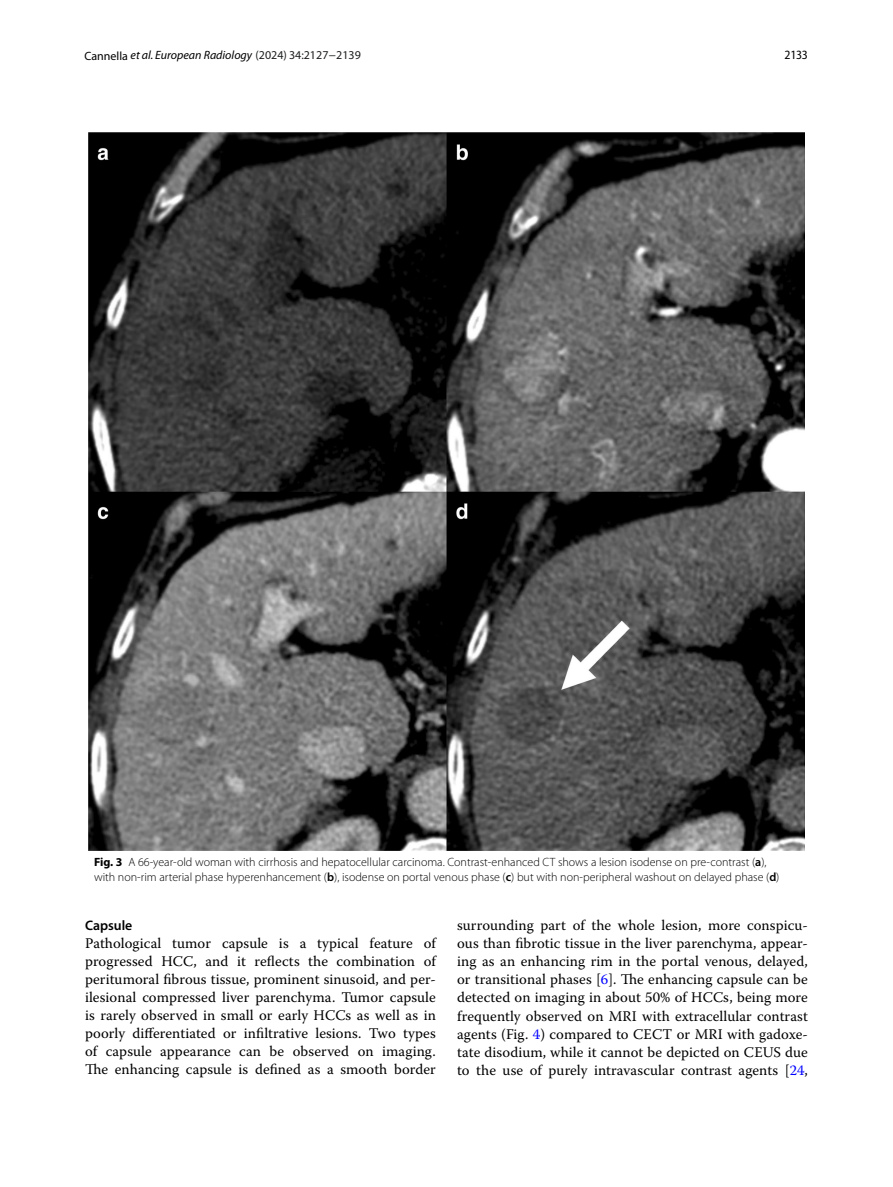
<style>
.page{position:relative;width:893px;height:1187px;background:#fff}
.page>*{position:absolute;margin:0;border:0;box-sizing:border-box;transform-origin:0 0}
.t1{font:14.7px/18px "Warnock Pro";letter-spacing:.005em;color:#000;text-align:justify}
.t2{font:600 13.8px "Myriad Pro";color:#000}
.t3{font:12.75px "Adv T Tc 488 b 0 e 6";color:#000}
.t4{font:300 12px/15px "Myriad Pro";color:#000}
.t5{font:12px "Myriad Pro";color:#1d1e1f}
.s1{font-family:"Myriad Pro Regular 2";color:#000}
.s2{font-family:"Myriad Pro It 2";color:#000}
.s3{font-style:italic;color:#000}
.s4{font-weight:700}
.s5{font-weight:600}
.s6{color:#00f}
</style>
<div class="page">
<img style="left:88px;top:133px;width:717px;height:717px">
<p class="t5" style="left:85px;top:47px;width:278px"><span class="s1">Cannella</span> <span class="s2">et al.</span> <span class="s3">European Radiology</span> (2024) 34:2127-2139</p>
<p class="t3" style="left:785px;top:50px;width:25px">2133</p>
<p class="t4" style="left:94px;top:854px;width:687px"><span class="s4">Fig. 3</span> A 66-year-old woman with cirrhosis and hepatocellular carcinoma. Contrast-enhanced CT shows a lesion isodense on pre-contrast (<span class="s5">a</span>), with non-rim arterial phase hyperenhancement (<span class="s5">b</span>), isodense on portal venous phase (<span class="s5">c</span>) but with non-peripheral washout on delayed phase (<span class="s5">d</span>)</p>
<p class="t2" style="left:85px;top:916px;width:49px">Capsule</p>
<p class="t1" style="left:85px;top:933px;width:352px">Pathological tumor capsule is a typical feature of progressed HCC, and it reflects the combination of peritumoral fibrous tissue, prominent sinusoid, and per&shy;ilesional compressed liver parenchyma. Tumor capsule is rarely observed in small or early HCCs as well as in poorly differentiated or infiltrative lesions. Two types of capsule appearance can be observed on imaging.<br>The enhancing capsule is defined as a smooth border</p>
<p class="t1" style="left:457px;top:916px;width:352px">surrounding part of the whole lesion, more conspicu&shy;ous than fibrotic tissue in the liver parenchyma, appear&shy;ing as an enhancing rim in the portal venous, delayed, or transitional phases [<span class="s6">6</span>]. The enhancing capsule can be detected on imaging in about 50% of HCCs, being more frequently observed on MRI with extracellular contrast agents (Fig. <span class="s6">4</span>) compared to CECT or MRI with gadoxe&shy;tate disodium, while it cannot be depicted on CEUS due to the use of purely intravascular contrast agents [<span class="s6">24</span>,</p>
</div>
